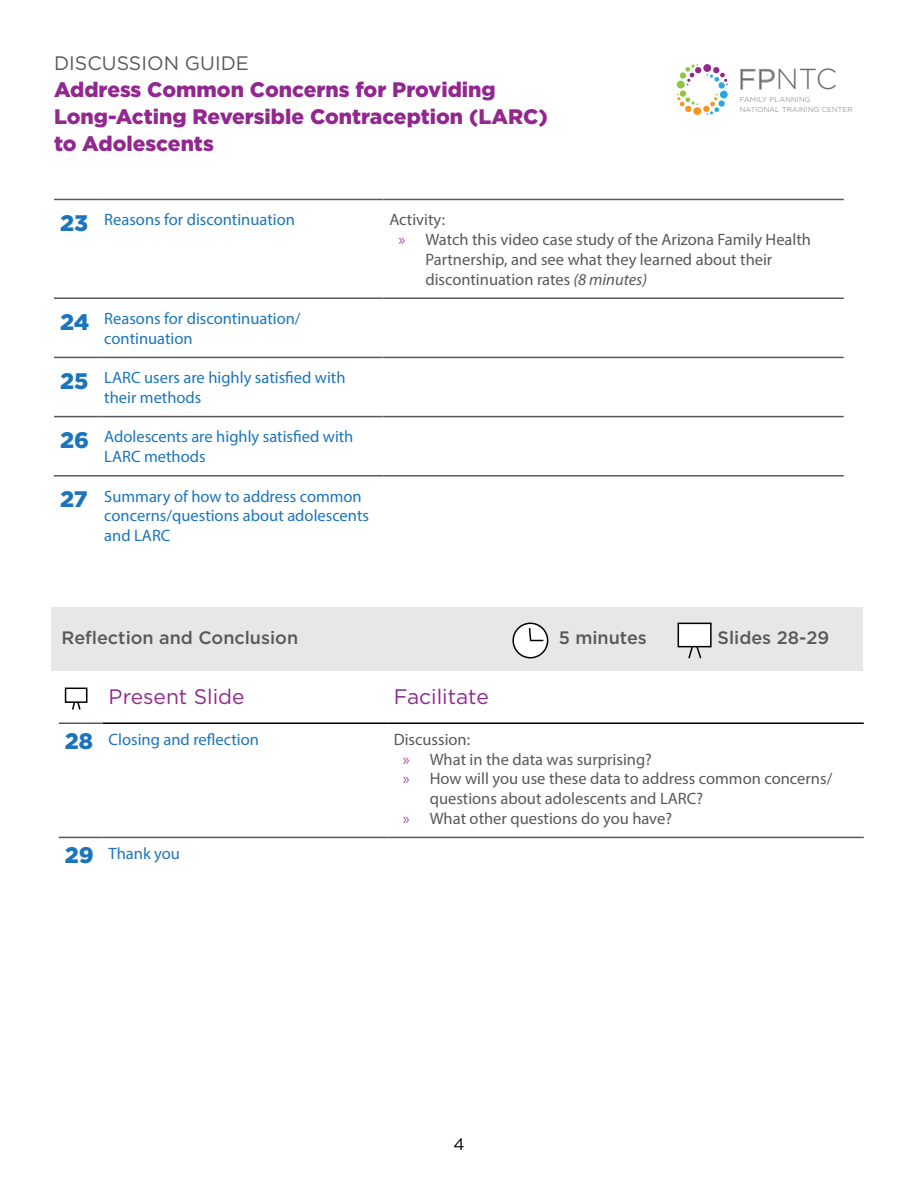
<style>
.page{position:relative;width:918px;height:1188px;background:#fff}
.page>*{position:absolute;margin:0;border:0;box-sizing:border-box;transform-origin:0 0}
.t1{font:300 28.95px "Gotham";color:#696b6d}
.t2{font:900 21px/27px "Gotham";color:#92278f}
.t3{font:21px "Gotham";color:#92278f}
.t4{font:19.5px "Gotham";color:#58595b}
.t5{font:500 18px "Gotham";color:#58595b}
.t6{font:16.5px "Myriad Pro";color:#58595b}
.t7{font:16.5px/19.8px "Myriad Pro";color:#1c75bc}
.t8{font:16.5px "Gotham";color:#000}
.t9{font:300 7.2px/10.2px "Gotham";letter-spacing:.02em;color:#717272}
.s1{font-weight:400}
.s2{font-family:"Gotham";font-weight:900;font-size:22.5px}
.s3{color:#a154a1}
.s4{font-style:italic}
</style>
<div class="page">
<svg style="left:740px;top:69px;width:35px;height:21px"></svg>
<svg style="left:677px;top:64px;width:51px;height:51px"></svg>
<div style="left:52px;top:607px;width:811px;height:64px;background:#e6e7e8"></div>
<hr style="left:103px;top:722px;width:285px;height:2px;background:#000">
<hr style="left:388px;top:722px;width:476px;height:2px;background:#000">
<hr style="left:59px;top:722px;width:44px;height:2px;background:#58595b">
<hr style="left:103px;top:837px;width:285px;height:1px;background:#58595b">
<hr style="left:388px;top:837px;width:476px;height:1px;background:#58595b">
<hr style="left:59px;top:837px;width:44px;height:1px;background:#58595b">
<svg style="left:72px;top:703px;width:9px;height:7px"></svg>
<div style="left:65px;top:688px;width:22px;height:15px;border:2px solid #000"></div>
<svg style="left:687px;top:647px;width:16px;height:12px"></svg>
<div style="left:678px;top:623px;width:33px;height:24px;background:#fff"></div>
<div style="left:678px;top:623px;width:34px;height:24px;border:2px solid #000"></div>
<div style="left:513px;top:623px;width:35px;height:35px;background:#fff;border-radius:50%"></div>
<div style="left:512px;top:623px;width:36px;height:35px;border:2px solid #000;border-radius:50%"></div>
<svg style="left:528px;top:627px;width:15px;height:15px"></svg>
<hr style="left:98px;top:199px;width:285px;height:1px;background:#58595b">
<hr style="left:383px;top:199px;width:461px;height:1px;background:#58595b">
<hr style="left:98px;top:297px;width:285px;height:2px;background:#58595b">
<hr style="left:383px;top:297px;width:461px;height:2px;background:#58595b">
<hr style="left:98px;top:357px;width:285px;height:1px;background:#58595b">
<hr style="left:383px;top:357px;width:461px;height:1px;background:#58595b">
<hr style="left:98px;top:416px;width:285px;height:1px;background:#58595b">
<hr style="left:383px;top:416px;width:461px;height:1px;background:#58595b">
<hr style="left:98px;top:475px;width:285px;height:2px;background:#58595b">
<hr style="left:383px;top:475px;width:461px;height:2px;background:#58595b">
<hr style="left:54px;top:199px;width:44px;height:1px;background:#58595b">
<hr style="left:54px;top:297px;width:44px;height:2px;background:#58595b">
<hr style="left:54px;top:357px;width:44px;height:1px;background:#58595b">
<hr style="left:54px;top:416px;width:44px;height:1px;background:#58595b">
<hr style="left:54px;top:475px;width:44px;height:2px;background:#58595b">
<p class="t4" style="left:54px;top:50px;width:197px">DISCUSSION GUIDE</p>
<p class="t2" style="left:54px;top:75px;width:495px">Address Common Concerns for Providing<br>Long-Acting Reversible Contraception (LARC) to Adolescents</p>
<h1 class="t1" style="left:738px;top:61px;width:101px"><span class="s1">FP</span>NTC</h1>
<p class="t9" style="left:740px;top:94px;width:114px">FAMILY PLANNING<br>NATIONAL TRAINING CENTER</p>
<p class="t7" style="left:60px;top:210px;width:236px"><span class="s2">23</span> Reasons for discontinuation</p>
<p class="t6" style="left:389px;top:210px;width:57px">Activity:</p>
<p class="t6" style="left:398px;top:229px;width:414px"><span class="s3">»</span> Watch this video case study of the Arizona Family Health</p>
<p class="t6" style="left:425px;top:249px;width:349px">Partnership, and see what they learned about their</p>
<p class="t6" style="left:425px;top:269px;width:223px">discontinuation rates <span class="s4">(8 minutes)</span></p>
<p class="t7" style="left:104px;top:308px;width:198px;text-indent:-44px"><span class="s2">24</span> Reasons for discontinuation/ continuation</p>
<p class="t7" style="left:104px;top:368px;width:243px;text-indent:-44px"><span class="s2">25</span> LARC users are highly satisfied with their methods</p>
<p class="t7" style="left:104px;top:427px;width:251px;text-indent:-44px"><span class="s2">26</span> Adolescents are highly satisfied with<br>LARC methods</p>
<p class="t7" style="left:104px;top:486px;width:266px;text-indent:-44px"><span class="s2">27</span> Summary of how to address common concerns/questions about adolescents and LARC</p>
<h2 class="t5" style="left:62px;top:626px;width:238px">Reflection and Conclusion</h2>
<h4 class="t5" style="left:559px;top:626px;width:90px">5 minutes</h4>
<h6 class="t5" style="left:718px;top:626px;width:113px">Slides 28-29</h6>
<h1 class="t3" style="left:109px;top:683px;width:137px">Present Slide</h1>
<h2 class="t3" style="left:394px;top:683px;width:97px">Facilitate</h2>
<p class="t7" style="left:65px;top:729px;width:196px"><span class="s2">28</span> Closing and reflection</p>
<p class="t6" style="left:394px;top:729px;width:78px">Discussion:</p>
<p class="t6" style="left:403px;top:749px;width:251px"><span class="s3">»</span> What in the data was surprising?</p>
<p class="t6" style="left:403px;top:769px;width:431px"><span class="s3">»</span> How will you use these data to address common concerns/</p>
<p class="t6" style="left:430px;top:788px;width:275px">questions about adolescents and LARC?</p>
<p class="t6" style="left:403px;top:808px;width:271px"><span class="s3">»</span> What other questions do you have?</p>
<p class="t7" style="left:65px;top:843px;width:117px"><span class="s2">29</span> Thank you</p>
<p class="t8" style="left:453px;top:1134px;width:13px">4</p>
</div>
